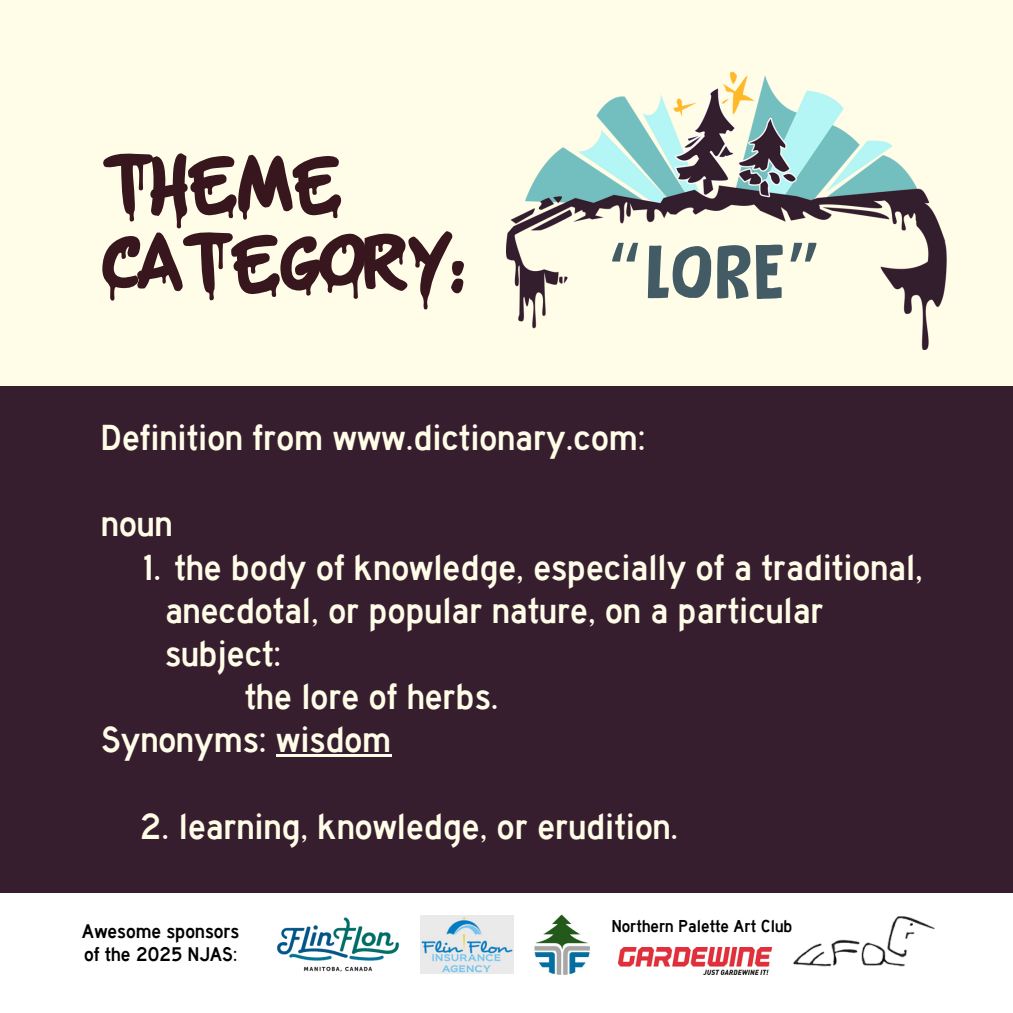
<style>
.page{position:relative;width:1013px;height:1013px;background:#fff}
.page>*{position:absolute;margin:0;border:0;box-sizing:border-box;transform-origin:0 0}
.t1{font:76.62px "Reality Check IIDEMO";color:#425b64}
.t2{font:67.5px/78.8px "Urban Heroes";color:#38161d}
.t3{font:37.5px/43.1px "Highway Gothic";color:#fffce7}
.t4{font:20.5px/23px "Highway Gothic";color:#000}
.t5{font:17.88px "Highway Gothic";color:#000}
.s1{font-family:"Noto Sans Gurmukhi"}
</style>
<div class="page">
<div style="left:0;top:0;width:1012px;height:1012px;background:#fffce7"></div>
<div style="left:0;top:892px;width:1012px;height:120px;background:#fff"></div>
<img style="left:229px;top:892px;width:218px;height:80px">
<img style="left:420px;top:915px;width:93px;height:59px">
<img style="left:534px;top:914px;width:56px;height:61px">
<img style="left:618px;top:947px;width:153px;height:27px">
<img style="left:793px;top:916px;width:142px;height:51px">
<img style="left:506px;top:71px;width:441px;height:278px">
<div style="left:0;top:386px;width:1012px;height:506px;background:#361e2f"></div>
<hr style="left:276px;top:754px;width:115px;height:3px;background:#fffce7">
<p class="t2" style="left:101px;top:145px;width:361px">THEME<br>CATEGORY:</p>
<h1 class="t1" style="left:605px;top:230px;width:218px"><span class="s1">“</span>LORE<span class="s1">”</span></h1>
<h3 class="t3" style="left:101px;top:417px;width:546px">Definition from www.dictionary.com:</h3>
<h3 class="t3" style="left:101px;top:503px;width:73px">noun</h3>
<p class="t3" style="left:165px;top:546px;width:759px;text-indent:-23px">1. the body of knowledge, especially of a traditional, anecdotal, or popular nature, on a particular subject:</p>
<h3 class="t3" style="left:101px;top:675px;width:398px;text-indent:143px">the lore of herbs.<br>Synonyms: wisdom</h3>
<h3 class="t3" style="left:139px;top:805px;width:540px">2. learning, knowledge, or erudition.</h3>
<h2 class="t4" style="left:82px;top:920px;width:159px">Awesome sponsors of the 2025 NJAS:</h2>
<p class="t5" style="left:612px;top:916px;width:182px">Northern Palette Art Club</p>
</div>
